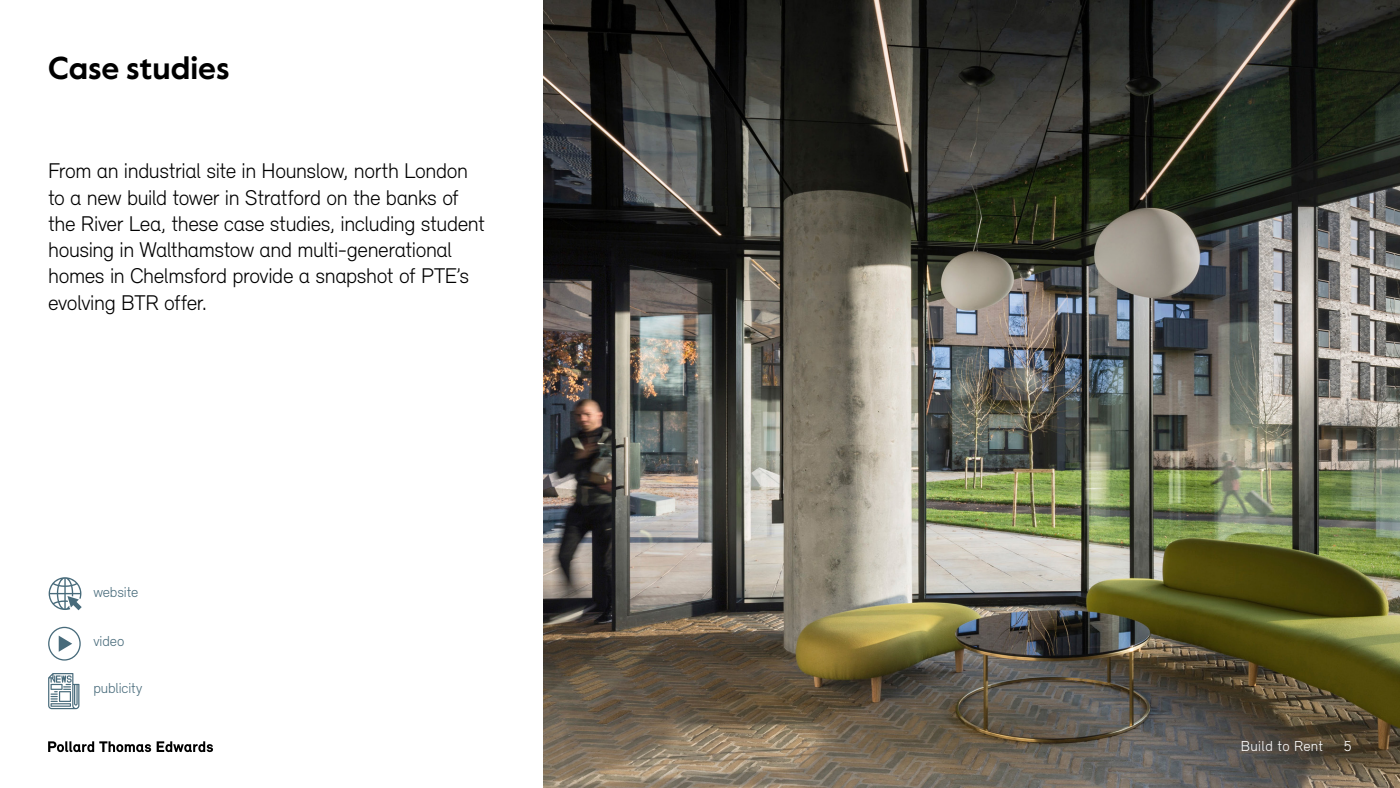
<style>
.page{position:relative;width:1400px;height:788px;background:#fff}
.page>*{position:absolute;margin:0;border:0;box-sizing:border-box;transform-origin:0 0}
.t1{font:700 31.5px "Value Sans Pro";color:#000}
.t2{font:300 21.88px/26.2px "Relevant";letter-spacing:-.025em;color:#000}
.t3{font:300 14.88px "Relevant";letter-spacing:-.01em;color:#486b7b}
.t4{font:300 14.88px "Relevant";letter-spacing:.02em;color:#fff}
</style>
<div class="page">
<svg style="left:48px;top:741px;width:103px;height:11px"></svg>
<svg style="left:157px;top:741px;width:56px;height:11px"></svg>
<svg style="left:49px;top:577px;width:33px;height:33px"></svg>
<div style="left:48px;top:626px;width:33px;height:34px;border:1px solid #486b7b;border-radius:50%"></div>
<svg style="left:59px;top:636px;width:13px;height:15px"></svg>
<svg style="left:48px;top:673px;width:31px;height:36px"></svg>
<img style="left:543px;top:0;width:857px;height:788px">
<h1 class="t1" style="left:48px;top:49px;width:183px">Case studies</h1>
<p class="t2" style="left:48px;top:157px;width:438px">From an industrial site in Hounslow, north London to a new build tower in Stratford on the banks of the River Lea, these case studies, including student housing in Walthamstow and multi-generational homes in Chelmsford provide a snapshot of PTE’s evolving BTR offer.</p>
<p class="t3" style="left:93px;top:582px;width:46px">website</p>
<p class="t3" style="left:93px;top:632px;width:32px">video</p>
<p class="t3" style="left:93px;top:679px;width:51px">publicity</p>
<p class="t4" style="left:1241px;top:737px;width:84px">Build to Rent</p>
<p class="t4" style="left:1344px;top:737px;width:9px">5</p>
</div>
